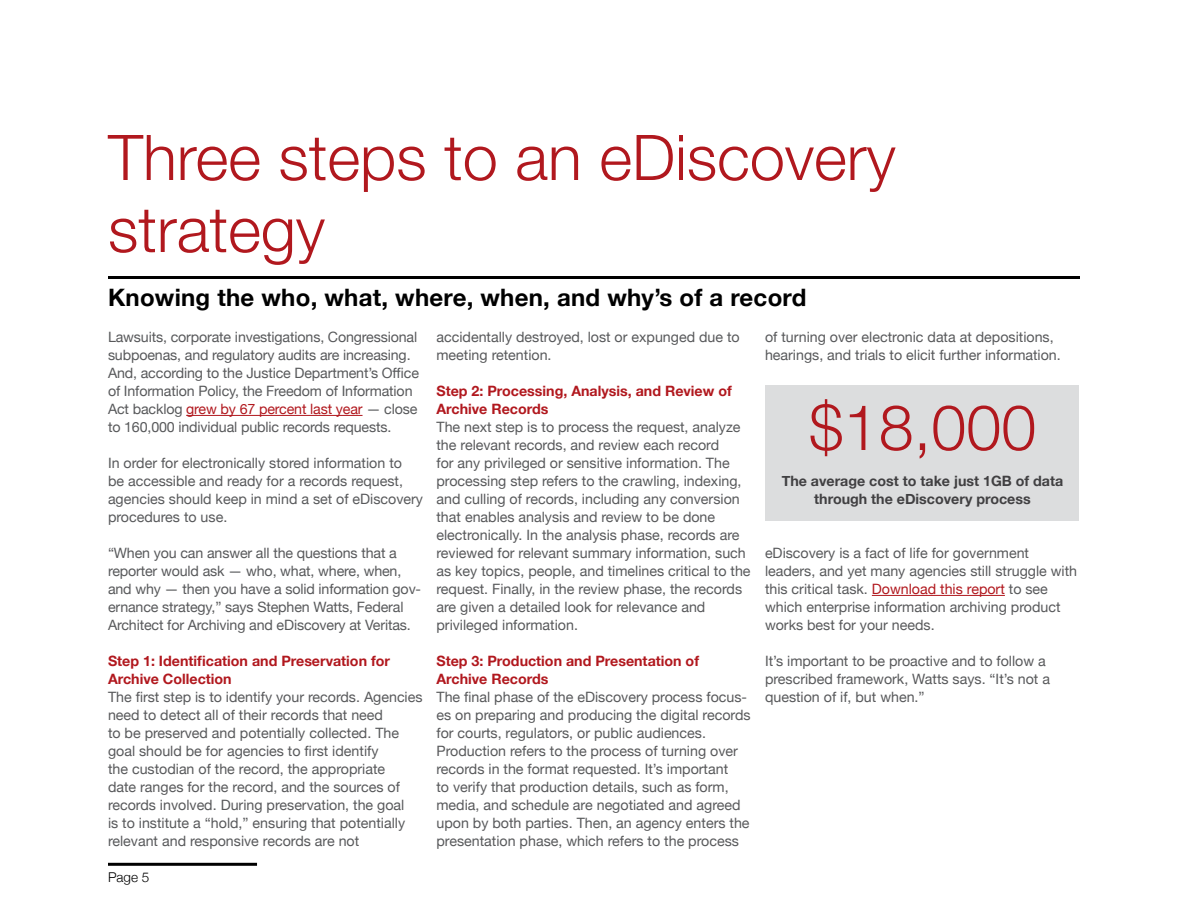
<style>
.page{position:relative;width:1188px;height:918px;background:#fff}
.page>*{position:absolute;margin:0;border:0;box-sizing:border-box;transform-origin:0 0}
.t1{font:300 63px/72px "Helvetica Neue";color:#b1181e}
.t2{font:700 24px "Helvetica Neue";letter-spacing:.01em;color:#000}
.t3{font:14.25px/18px "Helvetica Neue";color:#58595b}
.t4{font:700 14.25px/18px "Helvetica Neue";color:#b1181e}
.t5{font:700 14.25px/18px "Helvetica Neue";color:#414042;text-align:center}
.t6{font:300 13.5px "Helvetica Neue";color:#000}
.s1{color:#b1181e}
</style>
<div class="page">
<hr style="left:108px;top:863px;width:149px;height:3px;background:#000">
<div style="left:766px;top:386px;width:313px;height:135px;background:#dcddde"></div>
<hr style="left:108px;top:276px;width:972px;height:3px;background:#000">
<hr style="left:186px;top:415px;width:177px;height:1px;background:#b1181e">
<hr style="left:872px;top:595px;width:133px;height:1px;background:#b1181e">
<h1 class="t1" style="left:108px;top:117px;width:789px">Three steps to an eDiscovery strategy</h1>
<h2 class="t2" style="left:108px;top:279px;width:700px">Knowing the who, what, where, when, and why’s of a record</h2>
<p class="t3" style="left:108px;top:329px;width:313px">Lawsuits, corporate investigations, Congressional subpoenas, and regulatory audits are increasing.<br>And, according to the Justice Department’s Office of Information Policy, the Freedom of Information Act backlog <span class="s1">grew by 67 percent last year</span> — close to 160,000 individual public records requests.</p>
<p class="t3" style="left:108px;top:455px;width:317px">In order for electronically stored information to<br>be accessible and ready for a records request, agencies should keep in mind a set of eDiscovery procedures to use.</p>
<p class="t3" style="left:108px;top:545px;width:315px">“When you can answer all the questions that a reporter would ask — who, what, where, when, and why — then you have a solid information gov&shy;ernance strategy,” says Stephen Watts, Federal Architect for Archiving and eDiscovery at Veritas.</p>
<p class="t4" style="left:108px;top:652px;width:284px">Step 1: Identification and Preservation for<br>Archive Collection</p>
<p class="t3" style="left:108px;top:689px;width:316px">The first step is to identify your records. Agencies need to detect all of their records that need<br>to be preserved and potentially collected. The goal should be for agencies to first identify<br>the custodian of the record, the appropriate<br>date ranges for the record, and the sources of records involved. During preservation, the goal<br>is to institute a “hold,” ensuring that potentially relevant and responsive records are not</p>
<p class="t3" style="left:765px;top:329px;width:297px">of turning over electronic data at depositions, hearings, and trials to elicit further information.</p>
<p class="t3" style="left:437px;top:329px;width:305px">accidentally destroyed, lost or expunged due to meeting retention.</p>
<p class="t4" style="left:437px;top:382px;width:297px">Step 2: Processing, Analysis, and Review of<br>Archive Records</p>
<p class="t3" style="left:437px;top:419px;width:316px">The next step is to process the request, analyze the relevant records, and review each record<br>for any privileged or sensitive information. The processing step refers to the crawling, indexing, and culling of records, including any conversion that enables analysis and review to be done electronically. In the analysis phase, records are reviewed for relevant summary information, such as key topics, people, and timelines critical to the request. Finally, in the review phase, the records are given a detailed look for relevance and privileged information.</p>
<p class="t4" style="left:437px;top:652px;width:264px">Step 3: Production and Presentation of<br>Archive Records</p>
<p class="t3" style="left:437px;top:689px;width:316px">The final phase of the eDiscovery process focus&shy;es on preparing and producing the digital records for courts, regulators, or public audiences.<br>Production refers to the process of turning over records in the format requested. It’s important<br>to verify that production details, such as form, media, and schedule are negotiated and agreed upon by both parties. Then, an agency enters the presentation phase, which refers to the process</p>
<h1 class="t1" style="left:809px;top:387px;width:229px">$18,000</h1>
<p class="t5" style="left:782px;top:472px;width:283px">The average cost to take just 1GB of data through the eDiscovery process</p>
<p class="t3" style="left:765px;top:545px;width:314px">eDiscovery is a fact of life for government leaders, and yet many agencies still struggle with this critical task. <span class="s1">Download this report</span> to see which enterprise information archiving product works best for your needs.</p>
<p class="t3" style="left:765px;top:653px;width:287px">It’s important to be proactive and to follow a prescribed framework, Watts says. “It’s not a question of if, but when.”</p>
<p class="t6" style="left:108px;top:866px;width:43px">Page 5</p>
</div>
